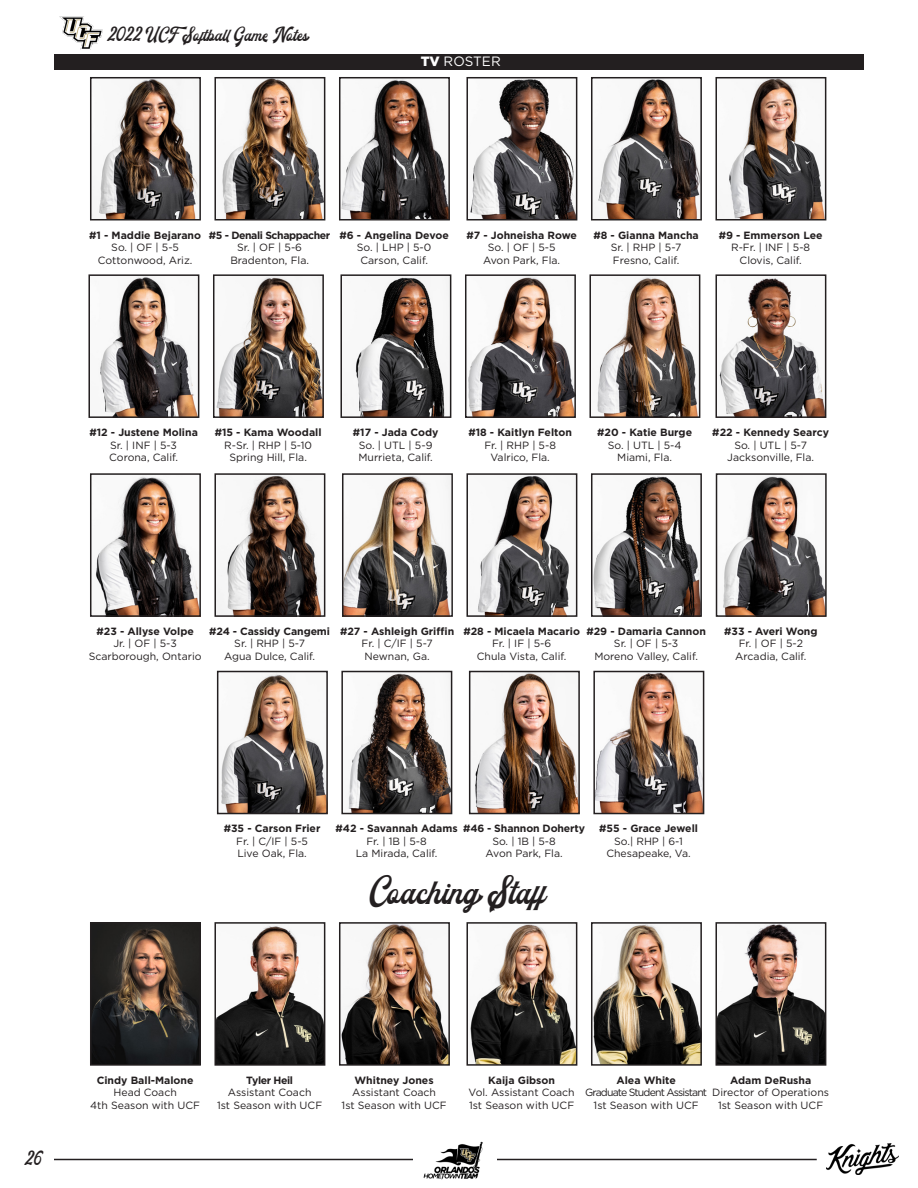
<style>
.page{position:relative;width:918px;height:1188px;background:#fff}
.page>*{position:absolute;margin:0;border:0;box-sizing:border-box;transform-origin:0 0}
.t1{font:30px "The Blendhes";color:#231f20}
.t2{font:15px "The Blendhes";color:#231f20}
.t3{font:13.5px "Gotham";color:#fff}
.t4{font:10.5px "Gotham";color:#231f20}
.t5{font:700 10.5px "Gotham";color:#231f20}
.t6{font:700 10.5px "Gotham";letter-spacing:-.04em;color:#231f20}
.t7{font:10.5px "Gotham";letter-spacing:-.08em;color:#231f20}
.s1{font-weight:900}
</style>
<div class="page">
<hr style="left:54px;top:1159px;width:763px;height:1px;background:#231f20">
<div style="left:413px;top:1134px;width:84px;height:36px;background:#fff"></div>
<img style="left:59px;top:16px;width:44px;height:34px">
<img style="left:827px;top:1144px;width:71px;height:30px">
<img style="left:423px;top:1141px;width:60px;height:39px">
<img style="left:99px;top:80px;width:99px;height:137px">
<div style="left:90px;top:77px;width:111px;height:143px;border:2px solid #231f20"></div>
<img style="left:719px;top:277px;width:104px;height:138px">
<div style="left:715px;top:274px;width:111px;height:144px;border:2px solid #231f20"></div>
<img style="left:723px;top:476px;width:101px;height:138px">
<div style="left:716px;top:473px;width:111px;height:144px;border:2px solid #231f20"></div>
<img style="left:93px;top:925px;width:105px;height:138px">
<div style="left:90px;top:922px;width:111px;height:144px;border:2px solid #231f20"></div>
<img style="left:342px;top:80px;width:105px;height:137px">
<div style="left:339px;top:77px;width:111px;height:143px;border:2px solid #231f20"></div>
<img style="left:217px;top:476px;width:105px;height:138px">
<div style="left:214px;top:473px;width:111px;height:144px;border:2px solid #231f20"></div>
<img style="left:216px;top:277px;width:105px;height:138px">
<div style="left:213px;top:274px;width:111px;height:144px;border:2px solid #231f20"></div>
<img style="left:348px;top:674px;width:101px;height:137px">
<div style="left:341px;top:671px;width:111px;height:143px;border:2px solid #231f20"></div>
<img style="left:342px;top:925px;width:105px;height:138px">
<div style="left:339px;top:922px;width:111px;height:144px;border:2px solid #231f20"></div>
<img style="left:594px;top:80px;width:105px;height:137px">
<div style="left:591px;top:77px;width:111px;height:143px;border:2px solid #231f20"></div>
<img style="left:477px;top:476px;width:92px;height:138px">
<div style="left:466px;top:473px;width:111px;height:144px;border:2px solid #231f20"></div>
<img style="left:468px;top:277px;width:105px;height:138px">
<div style="left:465px;top:274px;width:111px;height:144px;border:2px solid #231f20"></div>
<img style="left:596px;top:674px;width:105px;height:137px">
<div style="left:593px;top:671px;width:111px;height:143px;border:2px solid #231f20"></div>
<img style="left:594px;top:925px;width:105px;height:138px">
<div style="left:591px;top:922px;width:111px;height:144px;border:2px solid #231f20"></div>
<img style="left:222px;top:80px;width:100px;height:137px">
<div style="left:214px;top:77px;width:111px;height:143px;border:2px solid #231f20"></div>
<img style="left:95px;top:476px;width:103px;height:138px">
<div style="left:90px;top:473px;width:111px;height:144px;border:2px solid #231f20"></div>
<img style="left:100px;top:277px;width:96px;height:138px">
<div style="left:88px;top:274px;width:111px;height:144px;border:2px solid #231f20"></div>
<img style="left:221px;top:674px;width:104px;height:137px">
<div style="left:217px;top:671px;width:111px;height:143px;border:2px solid #231f20"></div>
<img style="left:217px;top:925px;width:105px;height:138px">
<div style="left:214px;top:922px;width:111px;height:144px;border:2px solid #231f20"></div>
<img style="left:470px;top:80px;width:104px;height:137px">
<div style="left:466px;top:77px;width:111px;height:143px;border:2px solid #231f20"></div>
<img style="left:345px;top:476px;width:105px;height:138px">
<div style="left:342px;top:473px;width:111px;height:144px;border:2px solid #231f20"></div>
<img style="left:355px;top:277px;width:93px;height:138px">
<div style="left:340px;top:274px;width:111px;height:144px;border:2px solid #231f20"></div>
<img style="left:474px;top:674px;width:103px;height:137px">
<div style="left:469px;top:671px;width:111px;height:143px;border:2px solid #231f20"></div>
<img style="left:470px;top:925px;width:104px;height:138px">
<div style="left:466px;top:922px;width:111px;height:144px;border:2px solid #231f20"></div>
<img style="left:729px;top:80px;width:94px;height:137px">
<div style="left:715px;top:77px;width:111px;height:143px;border:2px solid #231f20"></div>
<img style="left:594px;top:476px;width:105px;height:138px">
<div style="left:591px;top:473px;width:111px;height:144px;border:2px solid #231f20"></div>
<img style="left:597px;top:277px;width:100px;height:138px">
<div style="left:589px;top:274px;width:111px;height:144px;border:2px solid #231f20"></div>
<img style="left:718px;top:925px;width:105px;height:138px">
<div style="left:715px;top:922px;width:111px;height:144px;border:2px solid #231f20"></div>
<div style="left:54px;top:54px;width:810px;height:16px;background:#231f20"></div>
<h2 class="t2" style="left:108px;top:24px;width:202px">2022 UCFSoftball Game Notes</h2>
<p class="t3" style="left:421px;top:53px;width:82px"><span class="s1">TV</span> ROSTER</p>
<p class="t5" style="left:89px;top:228px;width:113px">#1 - Maddie Bejarano</p>
<p class="t4" style="left:111px;top:241px;width:69px">So. | OF | 5-5</p>
<p class="t4" style="left:98px;top:253px;width:96px">Cottonwood, Ariz.</p>
<p class="t6" style="left:209px;top:228px;width:123px">#5 - Denali Schappacher</p>
<p class="t4" style="left:237px;top:241px;width:66px">Sr. | OF | 5-6</p>
<p class="t4" style="left:230px;top:253px;width:80px">Bradenton, Fla.</p>
<p class="t5" style="left:340px;top:228px;width:111px">#6 - Angelina Devoe</p>
<p class="t4" style="left:357px;top:241px;width:76px">So. | LHP | 5-0</p>
<p class="t4" style="left:360px;top:253px;width:69px">Carson, Calif.</p>
<p class="t5" style="left:466px;top:228px;width:112px">#7 - Johneisha Rowe</p>
<p class="t4" style="left:488px;top:241px;width:69px">So. | OF | 5-5</p>
<p class="t4" style="left:483px;top:253px;width:79px">Avon Park, Fla.</p>
<p class="t5" style="left:594px;top:228px;width:107px">#8 - Gianna Mancha</p>
<p class="t4" style="left:611px;top:241px;width:72px">Sr. | RHP | 5-7</p>
<p class="t4" style="left:613px;top:253px;width:68px">Fresno, Calif.</p>
<p class="t5" style="left:719px;top:228px;width:105px">#9 - Emmerson Lee</p>
<p class="t4" style="left:731px;top:241px;width:81px">R-Fr. | INF | 5-8</p>
<p class="t4" style="left:740px;top:253px;width:64px">Clovis, Calif.</p>
<p class="t5" style="left:89px;top:425px;width:110px">#12 - Justene Molina</p>
<p class="t4" style="left:110px;top:438px;width:68px">Sr. | INF | 5-3</p>
<p class="t4" style="left:109px;top:451px;width:70px">Corona, Calif.</p>
<p class="t5" style="left:215px;top:425px;width:108px">#15 - Kama Woodall</p>
<p class="t4" style="left:224px;top:438px;width:89px">R-Sr. | RHP | 5-10</p>
<p class="t4" style="left:229px;top:451px;width:79px">Spring Hill, Fla.</p>
<p class="t5" style="left:353px;top:425px;width:87px">#17 - Jada Cody</p>
<p class="t4" style="left:359px;top:438px;width:75px">So. | UTL | 5-9</p>
<p class="t4" style="left:358px;top:451px;width:76px">Murrieta, Calif.</p>
<p class="t5" style="left:468px;top:425px;width:105px">#18 - Kaitlyn Felton</p>
<p class="t4" style="left:484px;top:438px;width:73px">Fr. | RHP | 5-8</p>
<p class="t4" style="left:490px;top:451px;width:61px">Valrico, Fla.</p>
<p class="t5" style="left:597px;top:425px;width:96px">#20 - Katie Burge</p>
<p class="t4" style="left:608px;top:438px;width:75px">So. | UTL | 5-4</p>
<p class="t4" style="left:617px;top:451px;width:56px">Miami, Fla.</p>
<p class="t5" style="left:712px;top:425px;width:118px">#22 - Kennedy Searcy</p>
<p class="t4" style="left:734px;top:438px;width:74px">So. | UTL | 5-7</p>
<p class="t4" style="left:727px;top:451px;width:88px">Jacksonville, Fla.</p>
<p class="t5" style="left:96px;top:624px;width:99px">#23 - Allyse Volpe</p>
<p class="t4" style="left:113px;top:637px;width:65px">Jr. | OF | 5-3</p>
<p class="t4" style="left:89px;top:650px;width:114px">Scarborough, Ontario</p>
<p class="t5" style="left:209px;top:624px;width:122px">#24 - Cassidy Cangemi</p>
<p class="t4" style="left:234px;top:637px;width:72px">Sr. | RHP | 5-7</p>
<p class="t4" style="left:224px;top:650px;width:93px">Agua Dulce, Calif.</p>
<p class="t5" style="left:340px;top:624px;width:116px">#27 - Ashleigh Griffin</p>
<p class="t4" style="left:362px;top:637px;width:73px">Fr. | C/IF | 5-7</p>
<p class="t4" style="left:365px;top:650px;width:67px">Newnan, Ga.</p>
<p class="t5" style="left:463px;top:624px;width:118px">#28 - Micaela Macario</p>
<p class="t4" style="left:492px;top:637px;width:61px">Fr. | IF | 5-6</p>
<p class="t4" style="left:477px;top:650px;width:91px">Chula Vista, Calif.</p>
<p class="t5" style="left:586px;top:624px;width:121px">#29 - Damaria Cannon</p>
<p class="t4" style="left:614px;top:637px;width:66px">Sr. | OF | 5-3</p>
<p class="t4" style="left:594px;top:650px;width:105px">Moreno Valley, Calif.</p>
<p class="t5" style="left:724px;top:624px;width:95px">#33 - Averi Wong</p>
<p class="t4" style="left:739px;top:637px;width:66px">Fr. | OF | 5-2</p>
<p class="t4" style="left:735px;top:650px;width:73px">Arcadia, Calif.</p>
<p class="t5" style="left:224px;top:822px;width:98px">#35 - Carson Frier</p>
<p class="t4" style="left:236px;top:834px;width:73px">Fr. | C/IF | 5-5</p>
<p class="t4" style="left:237px;top:847px;width:71px">Live Oak, Fla.</p>
<p class="t5" style="left:336px;top:822px;width:124px">#42 - Savannah Adams</p>
<p class="t4" style="left:366px;top:834px;width:62px">Fr. | 1B | 5-8</p>
<p class="t4" style="left:356px;top:847px;width:83px">La Mirada, Calif.</p>
<p class="t5" style="left:463px;top:822px;width:124px">#46 - Shannon Doherty</p>
<p class="t4" style="left:492px;top:834px;width:65px">So. | 1B | 5-8</p>
<p class="t4" style="left:486px;top:847px;width:79px">Avon Park, Fla.</p>
<p class="t1" style="left:370px;top:871px;width:178px">Coaching Staff</p>
<p class="t5" style="left:599px;top:822px;width:100px">#55 - Grace Jewell</p>
<p class="t4" style="left:614px;top:834px;width:70px">So.| RHP | 6-1</p>
<p class="t4" style="left:606px;top:847px;width:86px">Chesapeake, Va.</p>
<h2 class="t2" style="left:26px;top:1148px;width:18px">26</h2>
<p class="t5" style="left:97px;top:1073px;width:98px">Cindy Ball-Malone</p>
<p class="t4" style="left:113px;top:1086px;width:65px">Head Coach</p>
<p class="t4" style="left:90px;top:1098px;width:111px">4th Season with UCF</p>
<p class="t6" style="left:246px;top:1073px;width:48px">Tyler Heil</p>
<p class="t4" style="left:228px;top:1086px;width:85px">Assistant Coach</p>
<p class="t4" style="left:217px;top:1098px;width:107px">1st Season with UCF</p>
<p class="t5" style="left:355px;top:1073px;width:81px">Whitney Jones</p>
<p class="t4" style="left:352px;top:1086px;width:85px">Assistant Coach</p>
<p class="t4" style="left:342px;top:1098px;width:107px">1st Season with UCF</p>
<p class="t5" style="left:488px;top:1073px;width:68px">Kaija Gibson</p>
<p class="t4" style="left:469px;top:1086px;width:108px">Vol. Assistant Coach</p>
<p class="t4" style="left:469px;top:1098px;width:107px">1st Season with UCF</p>
<p class="t5" style="left:617px;top:1073px;width:61px">Alea White</p>
<p class="t7" style="left:585px;top:1086px;width:124px">Graduate Student Assistant</p>
<p class="t4" style="left:594px;top:1098px;width:107px">1st Season with UCF</p>
<p class="t5" style="left:730px;top:1073px;width:83px">Adam DeRusha</p>
<p class="t4" style="left:712px;top:1086px;width:118px">Director of Operations</p>
<p class="t4" style="left:718px;top:1098px;width:107px">1st Season with UCF</p>
</div>
